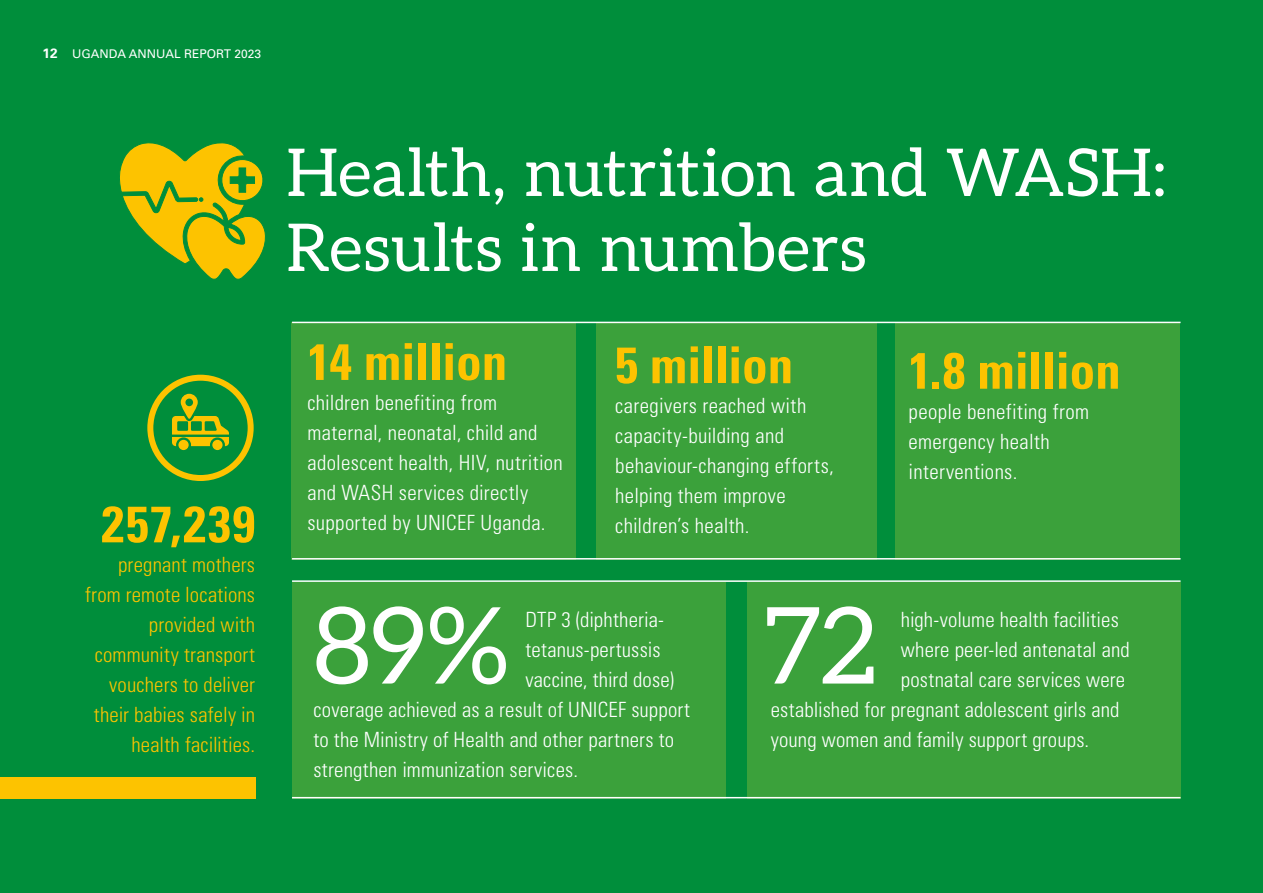
<style>
.page{position:relative;width:1263px;height:893px;background:#008e3b}
.page>*{position:absolute;margin:0;border:0;box-sizing:border-box;transform-origin:0 0}
.t1{font:106.5px "Aleo";color:#fff}
.t2{font:66px/75px "Aleo";letter-spacing:.01em;color:#fff}
.t3{font:700 condensed 51px "Univers LT Std";letter-spacing:-.005em;color:#fdc300}
.t4{font:300 condensed 21px/30px "Univers LT Std";letter-spacing:.01em;color:#fff}
.t5{font:300 condensed 21px/30px "Univers LT Std";letter-spacing:.01em;color:#fdc300;text-align:right}
.t6{font:12px "Univers LT Std";color:#fff}
.s1{font-weight:700;font-size:13.5px}
</style>
<div class="page">
<div style="left:292px;top:582px;width:434px;height:216px;background:#3ba13b"></div>
<div style="left:747px;top:582px;width:433px;height:216px;background:#3ba13b"></div>
<div style="left:291px;top:322px;width:285px;height:238px;background:#3ba13b"></div>
<div style="left:596px;top:322px;width:281px;height:238px;background:#3ba13b"></div>
<div style="left:895px;top:322px;width:285px;height:238px;background:#3ba13b"></div>
<div style="left:0;top:777px;width:255px;height:21px;background:#fdc300"></div>
<div style="left:147px;top:375px;width:107px;height:106px;border:6px solid #fdc300;border-radius:50%"></div>
<svg style="left:178px;top:440px;width:11px;height:10px"></svg>
<svg style="left:212px;top:440px;width:11px;height:10px"></svg>
<svg style="left:172px;top:394px;width:57px;height:52px"></svg>
<hr style="left:292px;top:322px;width:888px;height:1px;background:#fff">
<hr style="left:292px;top:580px;width:888px;height:2px;background:#fff">
<hr style="left:292px;top:797px;width:888px;height:1px;background:#fff">
<hr style="left:292px;top:558px;width:888px;height:2px;background:#fff">
<svg style="left:119px;top:142px;width:147px;height:138px"></svg>
<p class="t6" style="left:43px;top:47px;width:220px"><span class="s1">12</span> UGANDA ANNUAL REPORT 2023</p>
<h3 class="t3" style="left:101px;top:493px;width:155px">257,239</h3>
<p class="t5" style="left:85px;top:550px;width:172px">pregnant mothers from remote locations provided with community transport vouchers to deliver their babies safely in health facilities.</p>
<h2 class="t2" style="left:286px;top:134px;width:881px">Health, nutrition and WASH:<br>Results in numbers</h2>
<h3 class="t3" style="left:307px;top:330px;width:201px">14 million</h3>
<p class="t4" style="left:307px;top:388px;width:257px">children benefiting from maternal, neonatal, child and adolescent health, HIV, nutrition and WASH services directly supported by UNICEF Uganda.</p>
<h3 class="t3" style="left:615px;top:334px;width:180px">5 million</h3>
<p class="t4" style="left:615px;top:391px;width:220px">caregivers reached with capacity-building and behaviour-changing efforts, helping them improve children’s health.</p>
<h3 class="t3" style="left:908px;top:339px;width:214px">1.8 million</h3>
<p class="t4" style="left:908px;top:396px;width:182px">people benefiting from emergency health interventions.</p>
<h1 class="t1" style="left:313px;top:586px;width:197px">89%</h1>
<h1 class="t1" style="left:764px;top:586px;width:114px">72</h1>
<p class="t4" style="left:525px;top:605px;width:140px">DTP 3 (diphtheria-</p>
<p class="t4" style="left:525px;top:635px;width:137px">tetanus-pertussis</p>
<p class="t4" style="left:525px;top:665px;width:150px">vaccine, third dose)</p>
<p class="t4" style="left:313px;top:695px;width:378px">coverage achieved as a result of UNICEF support</p>
<p class="t4" style="left:313px;top:725px;width:362px">to the Ministry of Health and other partners to</p>
<p class="t4" style="left:313px;top:755px;width:266px">strengthen immunization services.</p>
<p class="t4" style="left:901px;top:605px;width:220px">high-volume health facilities</p>
<p class="t4" style="left:901px;top:635px;width:231px">where peer-led antenatal and</p>
<p class="t4" style="left:901px;top:665px;width:226px">postnatal care services were</p>
<p class="t4" style="left:771px;top:695px;width:350px">established for pregnant adolescent girls and</p>
<p class="t4" style="left:771px;top:725px;width:320px">young women and family support groups.</p>
</div>
